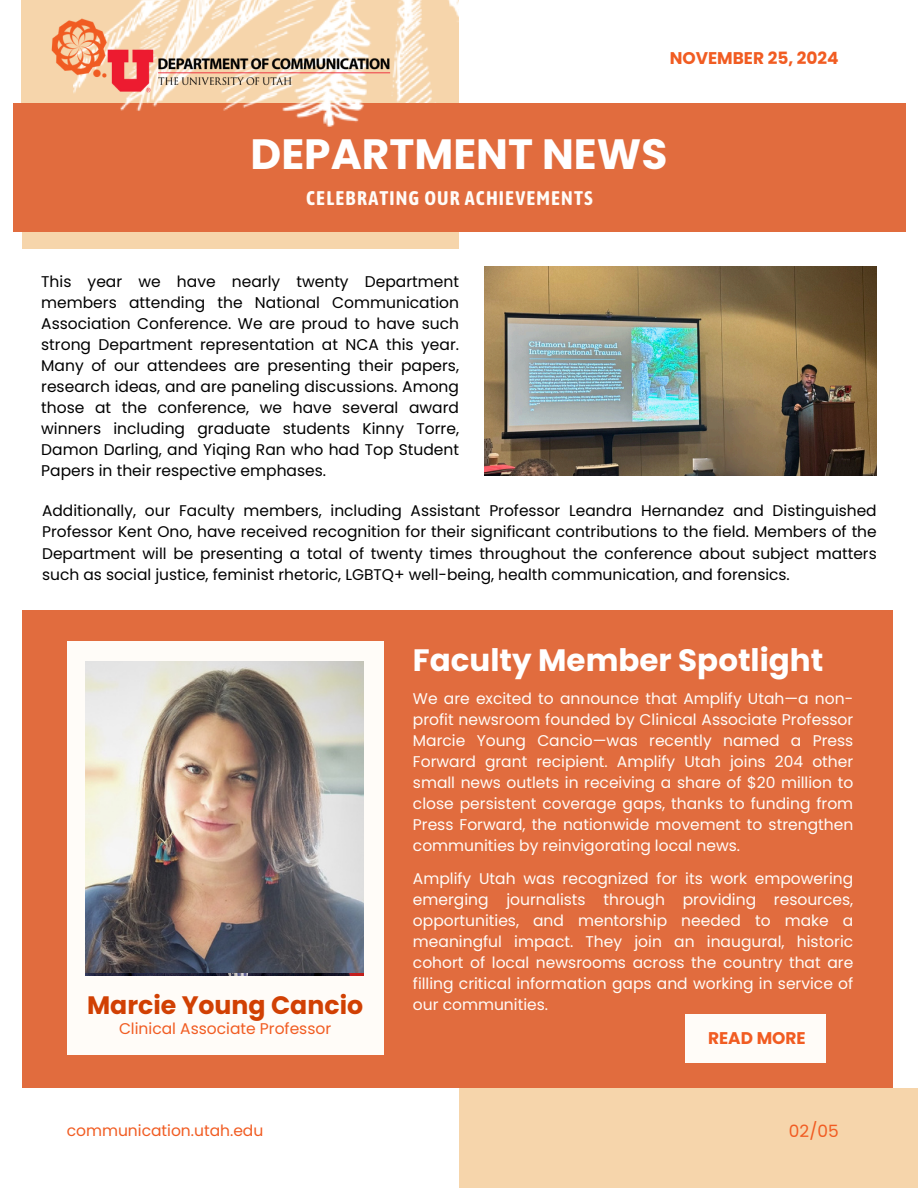
<style>
.page{position:relative;width:918px;height:1188px;background:#fff}
.page>*{position:absolute;margin:0;border:0;box-sizing:border-box;transform-origin:0 0}
.t1{font:700 42.3px "Poppins";color:#fff}
.t2{font:700 30.9px "Poppins";color:#fff}
.t3{font:700 25.2px "Poppins";color:#d14003}
.t4{font:700 19.65px "Asap Condensed";letter-spacing:.055em;color:#fffcf8}
.t5{font:700 16.95px "Poppins";color:#f15c22}
.t6{font:16.95px "Poppins";color:#f15c22}
.t7{font:15.45px/21px "Poppins";color:#000;text-align:justify}
.t8{font:15.45px/21px "Poppins";color:#fffcf8;text-align:justify}
.t9{font:15.45px "Poppins";color:#f15c22}
</style>
<div class="page">
<div style="left:22px;top:611px;width:871px;height:477px;background:#e16c3e"></div>
<div style="left:67px;top:642px;width:317px;height:413px;background:#fffcf8"></div>
<div style="left:22px;top:0;width:436px;height:249px;background:#f6d5ab"></div>
<div style="left:13px;top:103px;width:892px;height:129px;background:#e16c3e"></div>
<img style="left:484px;top:267px;width:393px;height:209px">
<div style="left:685px;top:1014px;width:141px;height:49px;background:#fffcf8"></div>
<div style="left:459px;top:1088px;width:459px;height:100px;background:#f6d5ab"></div>
<img style="left:285px;top:0;width:174px;height:127px">
<img style="left:51px;top:0;width:355px;height:111px">
<div style="left:384px;top:103px;width:355px;height:52px;background:#e16c3e"></div>
<img style="left:86px;top:661px;width:278px;height:312px">
<p class="t5" style="left:670px;top:46px;width:170px">NOVEMBER 25, 2024</p>
<p class="t1" style="left:251px;top:125px;width:418px">DEPARTMENT NEWS</p>
<p class="t4" style="left:306px;top:186px;width:288px">CELEBRATING OUR ACHIEVEMENTS</p>
<p class="t7" style="left:41px;top:271px;width:419px">This year we have nearly twenty Department members attending the National Communication Association Conference. We are proud to have such strong Department representation at NCA this year.<br>Many of our attendees are presenting their papers, research ideas, and are paneling discussions. Among those at the conference, we have several award winners including graduate students Kinny Torre, Damon Darling, and Yiqing Ran who had Top Student Papers in their respective emphases.</p>
<p class="t7" style="left:42px;top:500px;width:836px">Additionally, our Faculty members, including Assistant Professor Leandra Hernandez and Distinguished Professor Kent Ono, have received recognition for their significant contributions to the field. Members of the Department will be presenting a total of twenty times throughout the conference about subject matters such as social justice, feminist rhetoric, LGBTQ+ well-being, health communication, and forensics.</p>
<p class="t3" style="left:87px;top:988px;width:278px">Marcie Young Cancio</p>
<h2 class="t9" style="left:119px;top:1018px;width:214px">Clinical Associate Professor</h2>
<h5 class="t9" style="left:67px;top:1120px;width:198px">communication.utah.edu</h5>
<p class="t2" style="left:413px;top:639px;width:412px">Faculty Member Spotlight</p>
<p class="t8" style="left:413px;top:688px;width:442px">We are excited to announce that Amplify Utah—a non&shy;profit newsroom founded by Clinical Associate Professor Marcie Young Cancio—was recently named a Press Forward grant recipient. Amplify Utah joins 204 other small news outlets in receiving a share of $20 million to close persistent coverage gaps, thanks to funding from Press Forward, the nationwide movement to strengthen communities by reinvigorating local news.</p>
<p class="t8" style="left:413px;top:868px;width:442px">Amplify Utah was recognized for its work empowering emerging journalists through providing resources, opportunities, and mentorship needed to make a meaningful impact. They join an inaugural, historic cohort of local newsrooms across the country that are filling critical information gaps and working in service of our communities.</p>
<p class="t5" style="left:708px;top:1026px;width:99px">READ MORE</p>
<p class="t6" style="left:789px;top:1119px;width:51px">02/05</p>
</div>
